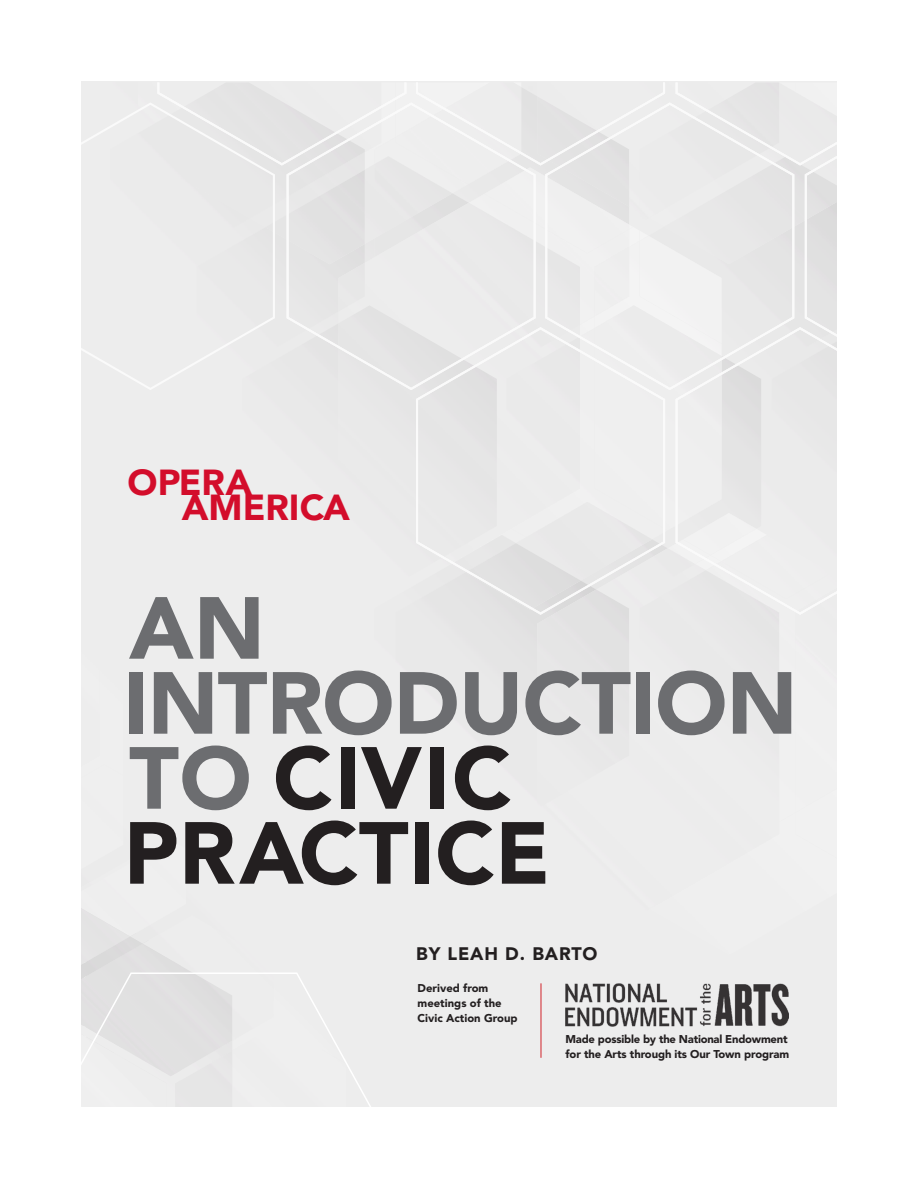
<style>
.page{position:relative;width:918px;height:1188px;background:#fff}
.page>*{position:absolute;margin:0;border:0;box-sizing:border-box;transform-origin:0 0}
.t1{font:900 87px/75px "Avenir LT Std";letter-spacing:-.005em;color:#6c6d70}
.t2{font:900 36.15px/25.5px "Avenir";color:#d30d2b}
.t3{font:900 18px "Avenir LT Std";letter-spacing:.05em;color:#231f20}
.t4{font:900 11.25px/15px "Avenir LT Std";letter-spacing:-.01em;color:#231f20}
.s1{color:#231f20}
</style>
<div class="page">
<div style="left:0;top:81px;width:847px;height:1107px;background:#ededed"></div>
<svg style="left:676px;top:343px;width:161px;height:271px"></svg>
<svg style="left:676px;top:83px;width:161px;height:260px"></svg>
<svg style="left:416px;top:327px;width:249px;height:288px"></svg>
<svg style="left:545px;top:102px;width:249px;height:288px"></svg>
<svg style="left:287px;top:103px;width:249px;height:287px"></svg>
<svg style="left:416px;top:83px;width:249px;height:83px"></svg>
<svg style="left:157px;top:83px;width:249px;height:83px"></svg>
<div style="left:837px;top:40px;width:81px;height:1148px;background:#fff"></div>
<svg style="left:81px;top:972px;width:290px;height:135px"></svg>
<div style="left:0;top:1107px;width:906px;height:81px;background:#fff"></div>
<svg style="left:81px;top:102px;width:194px;height:288px"></svg>
<div style="left:0;top:0;width:81px;height:1174px;background:#fff"></div>
<img style="left:566px;top:983px;width:222px;height:44px">
<hr style="left:541px;top:983px;width:1px;height:75px;background:#d1232a">
<h2 class="t2" style="left:182px;top:469px;width:169px;text-indent:-54px">OPERA<br>AMERICA</h2>
<p class="t1" style="left:123px;top:591px;width:676px">AN<br>INTRODUCTION<br>TO <span class="s1">CIVIC<br>PRACTICE</span></p>
<p class="t3" style="left:416px;top:943px;width:183px">BY LEAH D. BARTO</p>
<p class="t4" style="left:418px;top:981px;width:102px">Derived from meetings of the<br>Civic Action Group</p>
<p class="t4" style="left:566px;top:1031px;width:225px">Made possible by the National Endowment for the Arts through its Our Town program</p>
</div>
